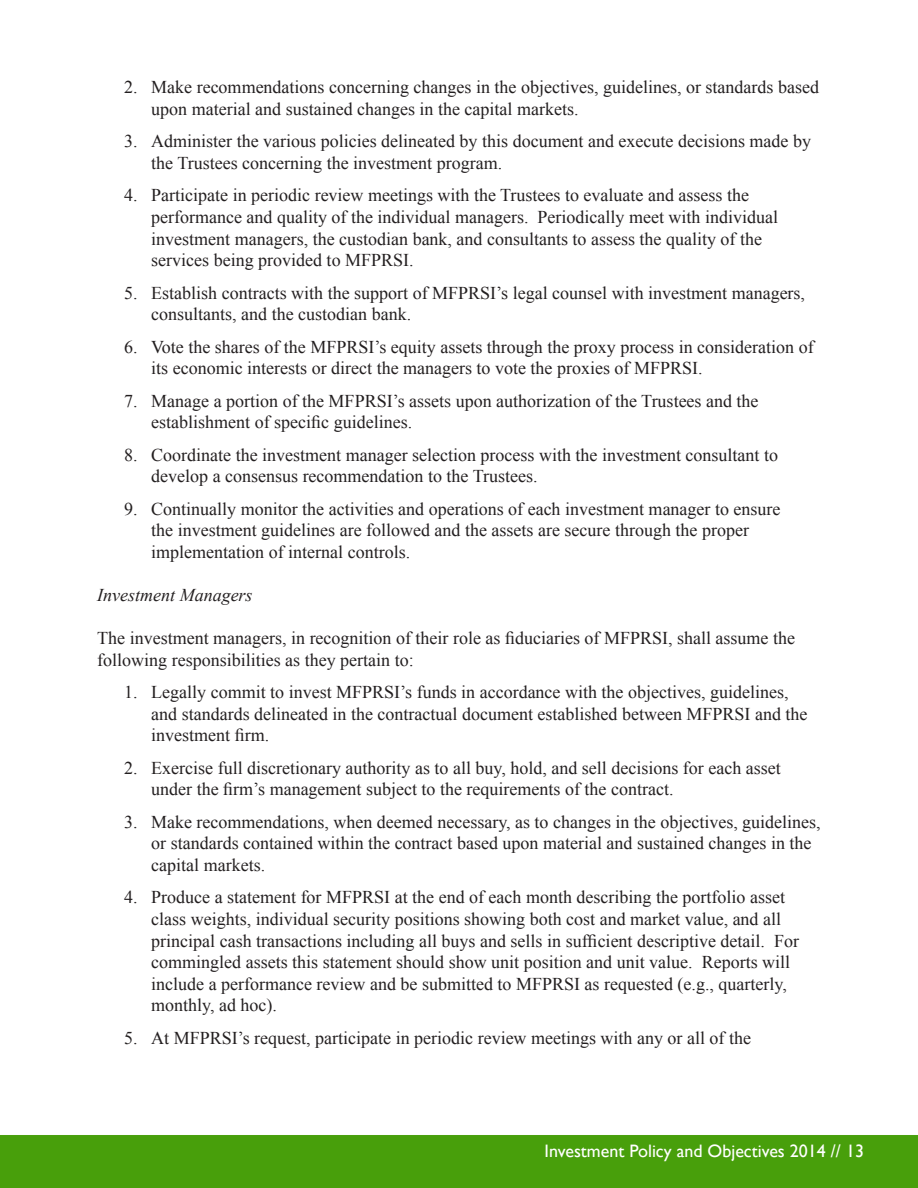
<style>
.page{position:relative;width:918px;height:1188px;background:#fff}
.page>*{position:absolute;margin:0;border:0;box-sizing:border-box;transform-origin:0 0}
.t1{font:18px/21.6px "Times New Roman";color:#231f20}
.t2{font:18px "Gill Sans";color:#fff}
.t3{font:italic 18px "Times New Roman";color:#231f20}
</style>
<div class="page">
<div style="left:0;top:1135px;width:918px;height:53px;background:#489f0b"></div>
<p class="t1" style="left:151px;top:76px;width:669px;text-indent:-27px">2. Make recommendations concerning changes in the objectives, guidelines, or standards based upon material and sustained changes in the capital markets.</p>
<p class="t1" style="left:151px;top:130px;width:661px;text-indent:-27px">3. Administer the various policies delineated by this document and execute decisions made by the Trustees concerning the investment program.</p>
<p class="t1" style="left:151px;top:184px;width:628px;text-indent:-27px">4. Participate in periodic review meetings with the Trustees to evaluate and assess the performance and quality of the individual managers. Periodically meet with individual investment managers, the custodian bank, and consultants to assess the quality of the services being provided to MFPRSI.</p>
<p class="t1" style="left:151px;top:282px;width:655px;text-indent:-27px">5. Establish contracts with the support of MFPRSI’s legal counsel with investment managers, consultants, and the custodian bank.</p>
<p class="t1" style="left:151px;top:336px;width:664px;text-indent:-27px">6. Vote the shares of the MFPRSI’s equity assets through the proxy process in consideration of its economic interests or direct the managers to vote the proxies of MFPRSI.</p>
<p class="t1" style="left:151px;top:390px;width:609px;text-indent:-27px">7. Manage a portion of the MFPRSI’s assets upon authorization of the Trustees and the establishment of specific guidelines.</p>
<p class="t1" style="left:151px;top:444px;width:628px;text-indent:-27px">8. Coordinate the investment manager selection process with the investment consultant to develop a consensus recommendation to the Trustees.</p>
<p class="t1" style="left:151px;top:498px;width:631px;text-indent:-27px">9. Continually monitor the activities and operations of each investment manager to ensure the investment guidelines are followed and the assets are secure through the proper implementation of internal controls.</p>
<p class="t3" style="left:97px;top:583px;width:157px">Investment Managers</p>
<p class="t1" style="left:97px;top:627px;width:699px">The investment managers, in recognition of their role as fiduciaries of MFPRSI, shall assume the following responsibilities as they pertain to:</p>
<p class="t1" style="left:151px;top:681px;width:658px;text-indent:-27px">1. Legally commit to invest MFPRSI’s funds in accordance with the objectives, guidelines, and standards delineated in the contractual document established between MFPRSI and the investment firm.</p>
<p class="t1" style="left:151px;top:757px;width:631px;text-indent:-27px">2. Exercise full discretionary authority as to all buy, hold, and sell decisions for each asset under the firm’s management subject to the requirements of the contract.</p>
<p class="t1" style="left:151px;top:811px;width:671px;text-indent:-27px">3. Make recommendations, when deemed necessary, as to changes in the objectives, guidelines, or standards contained within the contract based upon material and sustained changes in the capital markets.</p>
<p class="t1" style="left:151px;top:886px;width:649px;text-indent:-27px">4. Produce a statement for MFPRSI at the end of each month describing the portfolio asset class weights, individual security positions showing both cost and market value, and all principal cash transactions including all buys and sells in sufficient descriptive detail. For commingled assets this statement should show unit position and unit value. Reports will include a performance review and be submitted to MFPRSI as requested (e.g., quarterly, monthly, ad hoc).</p>
<p class="t1" style="left:124px;top:1027px;width:628px">5. At MFPRSI’s request, participate in periodic review meetings with any or all of the</p>
<p class="t2" style="left:545px;top:1140px;width:321px">Investment Policy and Objectives 2014 // 13</p>
</div>
